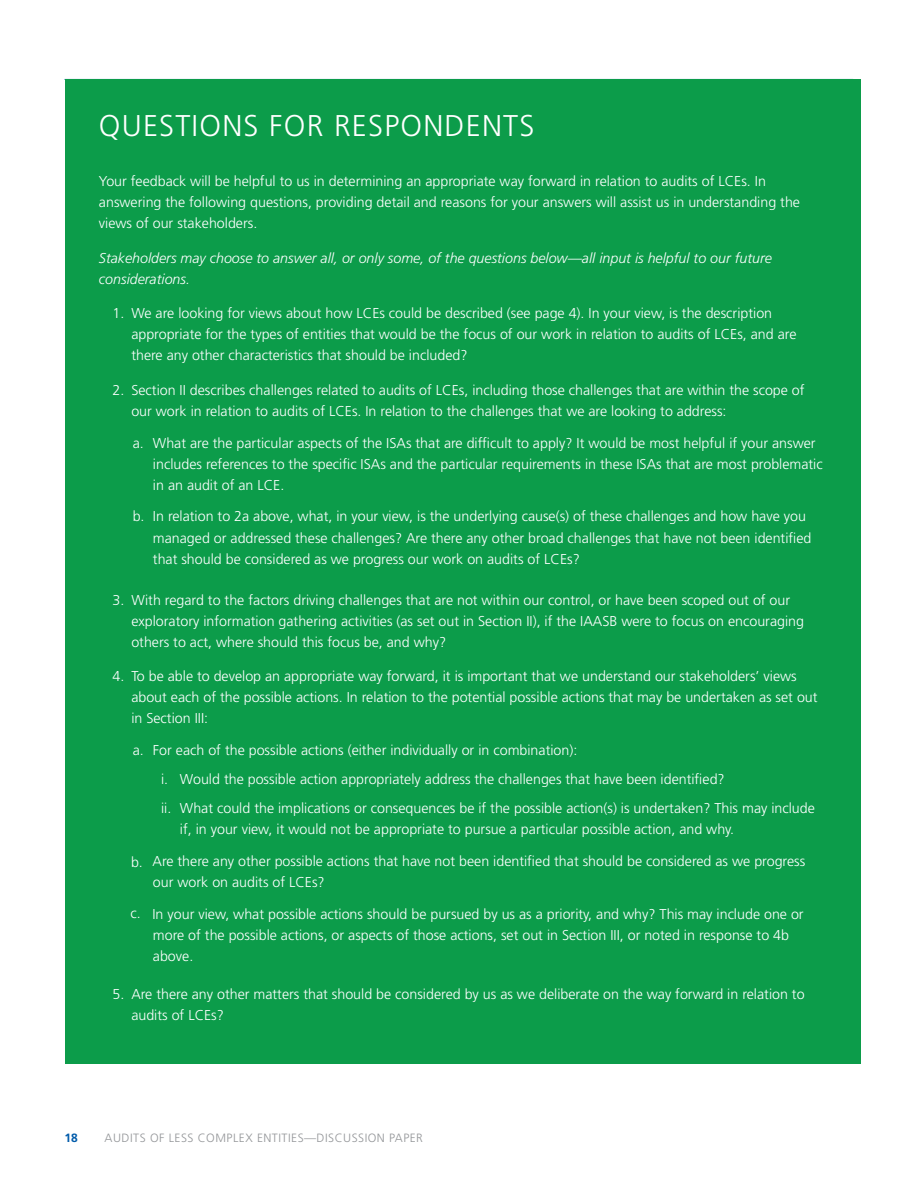
<style>
.page{position:relative;width:918px;height:1188px;background:#fff}
.page>*{position:absolute;margin:0;border:0;box-sizing:border-box;transform-origin:0 0}
.t1{font:300 30px "Frutiger LT Std";letter-spacing:.04em;color:#fff}
.t2{font:300 14.25px/21px "Frutiger LT Std";color:#fff}
.t3{font:italic 300 14.25px/21px "Frutiger LT Std";color:#fff}
.t4{font:300 12px "Frutiger LT Std";letter-spacing:.04em;color:#939598}
.t5{font:700 12px "Frutiger LT Std";color:#005baa}
</style>
<div class="page">
<div style="left:65px;top:79px;width:796px;height:985px;background:#0c9c4a"></div>
<h1 class="t1" style="left:99px;top:108px;width:437px">QUESTIONS FOR RESPONDENTS</h1>
<p class="t2" style="left:99px;top:171px;width:703px">Your feedback will be helpful to us in determining an appropriate way forward in relation to audits of LCEs. In answering the following questions, providing detail and reasons for your answers will assist us in understanding the views of our stakeholders.</p>
<p class="t3" style="left:99px;top:248px;width:675px">Stakeholders may choose to answer all, or only some, of the questions below—all input is helpful to our future considerations.</p>
<p class="t2" style="left:131px;top:303px;width:667px;text-indent:-19px">1. We are looking for views about how LCEs could be described (see page 4). In your view, is the description appropriate for the types of entities that would be the focus of our work in relation to audits of LCEs, and are there any other characteristics that should be included?</p>
<p class="t2" style="left:131px;top:380px;width:675px;text-indent:-19px">2. Section II describes challenges related to audits of LCEs, including those challenges that are within the scope of our work in relation to audits of LCEs. In relation to the challenges that we are looking to address:</p>
<p class="t2" style="left:153px;top:432px;width:671px;text-indent:-20px">a. What are the particular aspects of the ISAs that are difficult to apply? It would be most helpful if your answer includes references to the specific ISAs and the particular requirements in these ISAs that are most problematic in an audit of an LCE.</p>
<p class="t2" style="left:153px;top:506px;width:660px;text-indent:-20px">b. In relation to 2a above, what, in your view, is the underlying cause(s) of these challenges and how have you managed or addressed these challenges? Are there any other broad challenges that have not been identified that should be considered as we progress our work on audits of LCEs?</p>
<p class="t2" style="left:131px;top:590px;width:674px;text-indent:-19px">3. With regard to the factors driving challenges that are not within our control, or have been scoped out of our exploratory information gathering activities (as set out in Section II), if the IAASB were to focus on encouraging others to act, where should this focus be, and why?</p>
<p class="t2" style="left:131px;top:666px;width:688px;text-indent:-19px">4. To be able to develop an appropriate way forward, it is important that we understand our stakeholders’ views about each of the possible actions. In relation to the potential possible actions that may be undertaken as set out in Section III:</p>
<p class="t2" style="left:161px;top:736px;width:655px;line-height:29.1px;text-indent:-28px">a. For each of the possible actions (either individually or in combination):<br>i. Would the possible action appropriately address the challenges that have been identified?<br>ii. What could the implications or consequences be if the possible action(s) is undertaken? This may include</p>
<p class="t2" style="left:180px;top:819px;width:556px">if, in your view, it would not be appropriate to pursue a particular possible action, and why.</p>
<p class="t2" style="left:152px;top:851px;width:654px">Are there any other possible actions that have not been identified that should be considered as we progress our work on audits of LCEs?</p>
<p class="t2" style="left:152px;top:904px;width:653px">In your view, what possible actions should be pursued by us as a priority, and why? This may include one or more of the possible actions, or aspects of those actions, set out in Section III, or noted in response to 4b above.</p>
<p class="t2" style="left:131px;top:984px;width:675px;text-indent:-19px">5. Are there any other matters that should be considered by us as we deliberate on the way forward in relation to audits of LCEs?</p>
<p class="t2" style="left:131px;top:851px;width:13px">b.</p>
<p class="t2" style="left:131px;top:902px;width:12px">c.</p>
<p class="t5" style="left:65px;top:1131px;width:15px">18</p>
<p class="t4" style="left:105px;top:1131px;width:320px">AUDITS OF LESS COMPLEX ENTITIES—DISCUSSION PAPER</p>
</div>
